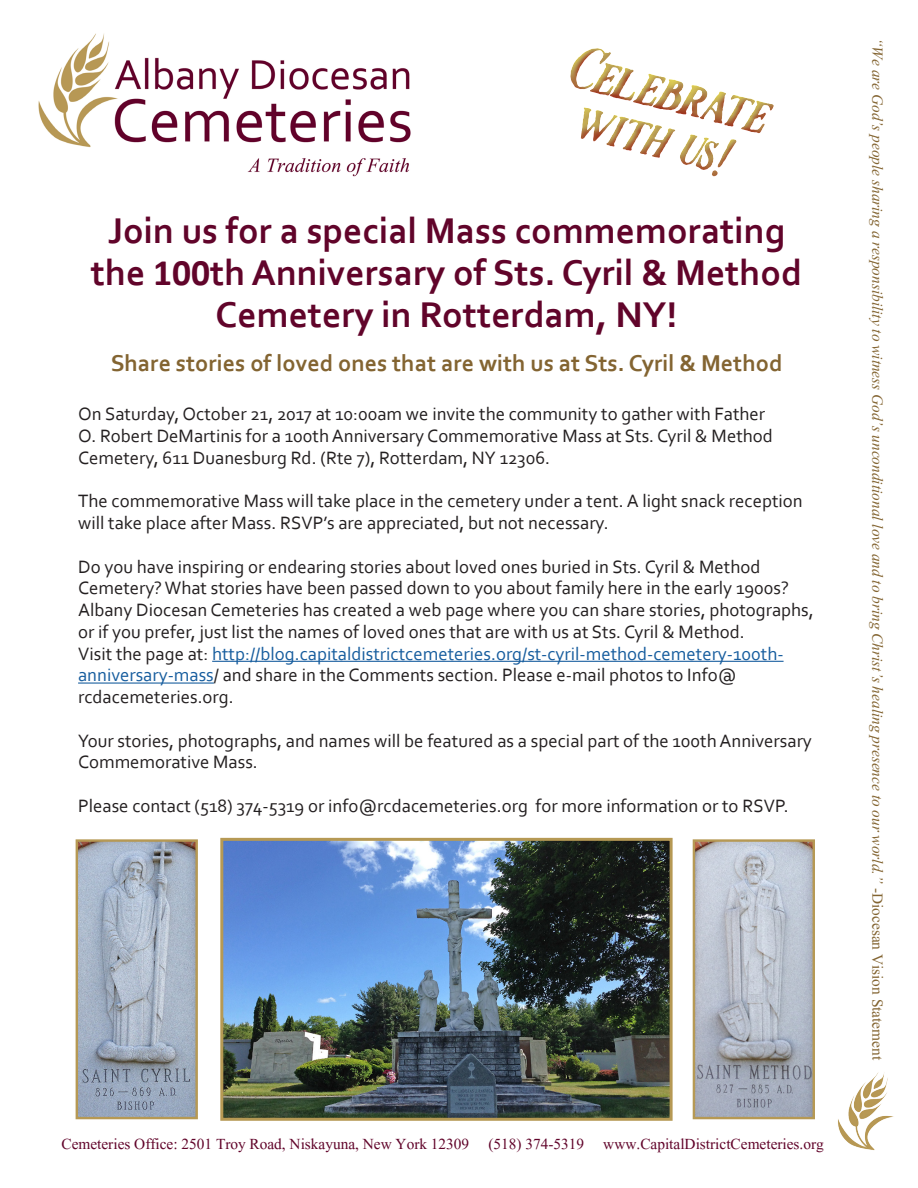
<style>
.page{position:relative;width:918px;height:1188px;background:#fff}
.page>*{position:absolute;margin:0;border:0;box-sizing:border-box;transform-origin:0 0}
.t1{font:60px/48px "Glowist";color:#b69954;text-align:center}
.t2{font:700 37.5px/42px "Corbel";color:#61042a;text-align:center}
.t3{font:700 24px "Corbel";color:#836431}
.t4{font:italic 19.05px "Aparajita";color:#836431}
.t5{font:19.05px "Aparajita";color:#61042a}
.t6{font:18.75px/21.8px "Corbel";color:#231f20}
.s1{font-size:54px}
.s2{font-family:"Calibri"}
.s3{color:#175d9e}
.s4{font-style:normal}
</style>
<div class="page">
<img style="left:38px;top:33px;width:373px;height:144px">
<img style="left:838px;top:1072px;width:56px;height:78px">
<hr style="left:212px;top:661px;width:572px;height:1px;background:#175d9e">
<hr style="left:78px;top:683px;width:136px;height:1px;background:#175d9e">
<img style="left:79px;top:842px;width:116px;height:274px">
<div style="left:76px;top:839px;width:122px;height:280px;border:2px solid #b69954"></div>
<img style="left:696px;top:842px;width:116px;height:274px">
<div style="left:693px;top:839px;width:122px;height:280px;border:2px solid #b69954"></div>
<img style="left:224px;top:842px;width:445px;height:275px">
<div style="left:220px;top:838px;width:453px;height:283px;border:3px solid #b69954"></div>
<svg style="left:570px;top:48px;width:204px;height:129px"></svg>
<h1 class="t1" style="left:578px;top:42px;width:201px;rotate:14deg">Celebrate with u<span class="s1">s</span>!</h1>
<p class="t2" style="left:91px;top:209px;width:713px">Join us for a special Mass commemorating the <span class="s2">100</span>th Anniversary of Sts. Cyril &amp; Method<br>Cemetery in Rotterdam, NY!</p>
<p class="t3" style="left:111px;top:348px;width:673px">Share stories of loved ones that are with us at Sts. Cyril &amp; Method</p>
<p class="t6" style="left:78px;top:403px;width:696px">On Saturday, October 21, 2017 at 10:00am we invite the community to gather with Father<br>O. Robert DeMartinis for a 100th Anniversary Commemorative Mass at Sts. Cyril &amp; Method<br>Cemetery, 611 Duanesburg Rd. (Rte 7), Rotterdam, NY 12306.</p>
<p class="t6" style="left:78px;top:490px;width:726px">The commemorative Mass will take place in the cemetery under a tent. A light snack reception will take place after Mass. RSVP’s are appreciated, but not necessary.</p>
<p class="t6" style="left:78px;top:555px;width:737px">Do you have inspiring or endearing stories about loved ones buried in Sts. Cyril &amp; Method Cemetery? What stories have been passed down to you about family here in the early 1900s?<br>Albany Diocesan Cemeteries has created a web page where you can share stories, photographs, or if you prefer, just list the names of loved ones that are with us at Sts. Cyril &amp; Method.</p>
<p class="t6" style="left:78px;top:642px;width:707px">Visit the page at: <span class="s3">http://blog.capitaldistrictcemeteries.org/st-cyril-method-cemetery-100th&shy;anniversary-mass</span>/ and share in the Comments section. Please e-mail photos to Info@ rcdacemeteries.org.</p>
<p class="t6" style="left:78px;top:729px;width:735px">Your stories, photographs, and names will be featured as a special part of the 100th Anniversary<br>Commemorative Mass.</p>
<p class="t6" style="left:78px;top:794px;width:712px">Please contact (518) 374-5319 or info@rcdacemeteries.org for more information or to RSVP.</p>
<p class="t5" style="left:62px;top:1135px;width:764px">Cemeteries Office: 2501 Troy Road, Niskayuna, New York 12309 (518) 374-5319 www.CapitalDistrictCemeteries.org</p>
<p class="t4" style="left:887px;top:38px;width:1024px;rotate:90deg">“We are God’s people sharing a responsibility to witness God’s unconditional love and to bring Christ’s healing presence to our world.” <span class="s4">-Diocesan Vision Statement</span></p>
</div>
